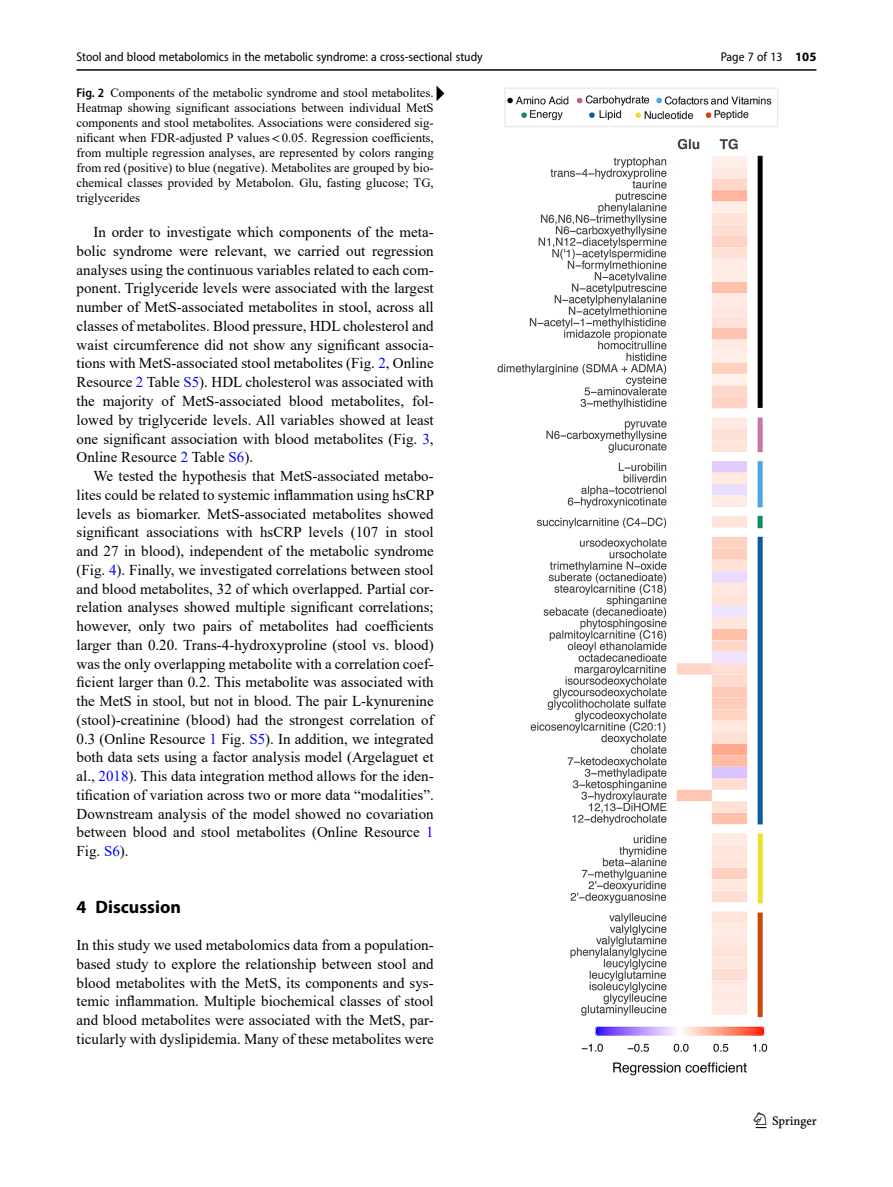
<style>
.page{position:relative;width:893px;height:1187px;background:#fff}
.page>*{position:absolute;margin:0;border:0;box-sizing:border-box;transform-origin:0 0}
.t1{font:22.5px "Springnew";color:#000}
.Head_1{font:700 18px "Myriad Pro";color:#000}
.Body_Text_Indent{font:15px/18.8px "Times New Roman";color:#000;text-align:justify}
.Body_Text{font:15px/18.8px "Times New Roman";color:#000;text-align:justify}
.Figure_Caption{font:12.75px/15px "Times New Roman";color:#000;text-align:justify}
.t2{font:semi-condensed 12.75px "Myriad Pro";color:#000}
.s1{font-family:"Myriad Pro";font-weight:600;font-stretch:semi-condensed}
.s2{font-family:"STIX"}
.s3{color:#00f}
.s4{font-weight:700;font-stretch:normal}
</style>
<div class="page">
<hr style="left:77px;top:69px;width:739px;height:2px;background:#000">
<svg style="left:437px;top:86px;width:7px;height:15px"></svg>
<img style="left:497px;top:87px;width:281px;height:988px">
<p class="t2" style="left:77px;top:49px;width:408px">Stool and blood metabolomics in the metabolic syndrome: a cross-sectional study</p>
<p class="Figure_Caption" style="left:77px;top:84px;width:359px"><span class="s1">Fig. 2</span> Components of the metabolic syndrome and stool metabolites.<br>Heatmap showing significant associations between individual MetS components and stool metabolites. Associations were considered sig&shy;nificant when FDR-adjusted P values<span class="s2">&lt;</span>0.05. Regression coefficients, from multiple regression analyses, are represented by colors ranging from red (positive) to blue (negative). Metabolites are grouped by bio&shy;chemical classes provided by Metabolon. Glu, fasting glucose; TG, triglycerides</p>
<p class="Body_Text_Indent" style="left:77px;top:222px;width:359px;text-indent:17px">In order to investigate which components of the meta&shy;bolic syndrome were relevant, we carried out regression analyses using the continuous variables related to each com&shy;ponent. Triglyceride levels were associated with the largest number of MetS-associated metabolites in stool, across all classes of metabolites. Blood pressure, HDL cholesterol and waist circumference did not show any significant associa&shy;tions with MetS-associated stool metabolites (Fig. <span class="s3">2</span>, Online Resource <span class="s3">2</span> Table <span class="s3">S5</span>). HDL cholesterol was associated with the majority of MetS-associated blood metabolites, fol&shy;lowed by triglyceride levels. All variables showed at least one significant association with blood metabolites (Fig. <span class="s3">3</span>, Online Resource <span class="s3">2</span> Table <span class="s3">S6</span>).</p>
<p class="Body_Text_Indent" style="left:77px;top:466px;width:359px;text-indent:17px">We tested the hypothesis that MetS-associated metabo&shy;lites could be related to systemic inflammation using hsCRP levels as biomarker. MetS-associated metabolites showed significant associations with hsCRP levels (107 in stool and 27 in blood), independent of the metabolic syndrome (Fig. <span class="s3">4</span>). Finally, we investigated correlations between stool and blood metabolites, 32 of which overlapped. Partial cor&shy;relation analyses showed multiple significant correlations; however, only two pairs of metabolites had coefficients larger than 0.20. Trans-4-hydroxyproline (stool vs. blood) was the only overlapping metabolite with a correlation coef&shy;ficient larger than 0.2. This metabolite was associated with the MetS in stool, but not in blood. The pair L-kynurenine (stool)-creatinine (blood) had the strongest correlation of 0.3 (Online Resource <span class="s3">1</span> Fig. <span class="s3">S5</span>). In addition, we integrated both data sets using a factor analysis model (Argelaguet et al., <span class="s3">2018</span>). This data integration method allows for the iden&shy;tification of variation across two or more data “modalities”.<br>Downstream analysis of the model showed no covariation between blood and stool metabolites (Online Resource <span class="s3">1<br></span>Fig. <span class="s3">S6</span>).</p>
<p class="Head_1" style="left:77px;top:894px;width:106px">4 Discussion</p>
<p class="Body_Text" style="left:77px;top:935px;width:359px">In this study we used metabolomics data from a population&shy;based study to explore the relationship between stool and blood metabolites with the MetS, its components and sys&shy;temic inflammation. Multiple biochemical classes of stool and blood metabolites were associated with the MetS, par&shy;ticularly with dyslipidemia. Many of these metabolites were</p>
<p class="t2" style="left:721px;top:49px;width:97px">Page 7 of 13 <span class="s4">105</span></p>
<h1 class="t1" style="left:756px;top:1107px;width:63px">1 3</h1>
</div>
